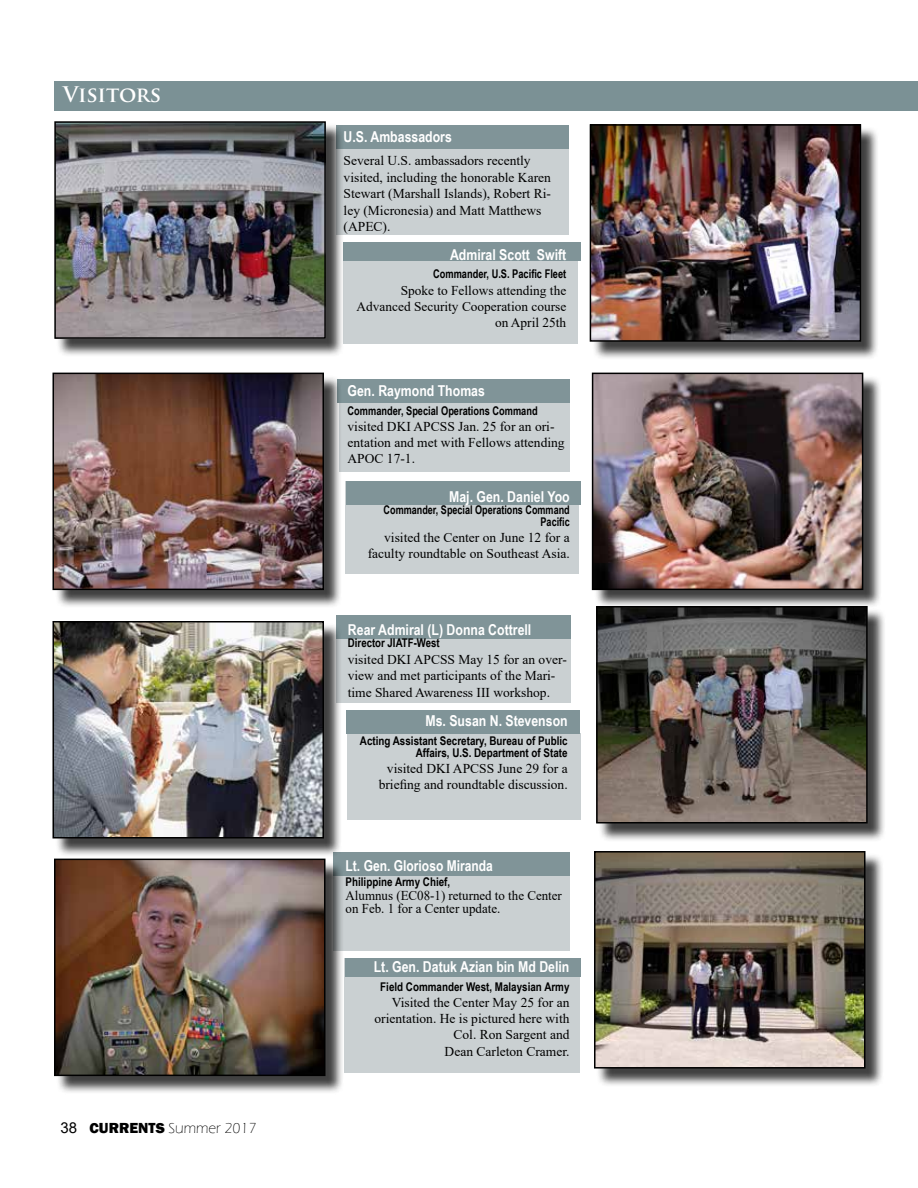
<style>
.page{position:relative;width:918px;height:1188px;background:#fff}
.page>*{position:absolute;margin:0;border:0;box-sizing:border-box;transform-origin:0 0}
.t1{font:700 21px "Trajan Pro";letter-spacing:-.015em;color:#fff}
.t2{font:700 15px "Arial Narrow";color:#fff}
.t3{font:300 15px "Eras ITC";color:#000}
.t4{font:13.5px/16.2px "Times New Roman";color:#000;text-align:right}
.t5{font:13.5px/13.5px "Times New Roman";color:#000;scale:.96 1}
.t6{font:700 12px/12px "Arial Narrow";color:#000;text-align:right}
.t7{font:700 12px "Arial Narrow";color:#000;scale:.94 1}
.t8{font:700 12px/12px "Arial Narrow";color:#000;text-align:right;scale:.92 1}
.s1{font-family:"Arial";font-weight:400}
.s2{font-family:"Franklin Gothic";font-weight:800}
</style>
<div class="page">
<div style="left:54px;top:81px;width:864px;height:29px;background:#7b9195"></div>
<div style="left:346px;top:481px;width:233px;height:93px;background:#cad0d2"></div>
<div style="left:346px;top:481px;width:234px;height:24px;background:#809498"></div>
<div style="left:336px;top:125px;width:232px;height:110px;background:#cad0d2"></div>
<div style="left:336px;top:125px;width:232px;height:24px;background:#809498"></div>
<div style="left:348px;top:734px;width:233px;height:86px;background:#cad0d2"></div>
<div style="left:346px;top:710px;width:234px;height:24px;background:#809498"></div>
<div style="left:345px;top:958px;width:235px;height:114px;background:#cad0d2"></div>
<div style="left:345px;top:958px;width:236px;height:18px;background:#809498"></div>
<div style="left:333px;top:854px;width:237px;height:97px;background:#cad0d2"></div>
<div style="left:333px;top:852px;width:237px;height:24px;background:#809498"></div>
<div style="left:339px;top:380px;width:231px;height:92px;background:#cad0d2"></div>
<div style="left:337px;top:379px;width:233px;height:24px;background:#809498"></div>
<div style="left:343px;top:243px;width:235px;height:101px;background:#cad0d2"></div>
<div style="left:343px;top:243px;width:237px;height:18px;background:#809498"></div>
<div style="left:337px;top:624px;width:234px;height:79px;background:#cad0d2"></div>
<div style="left:336px;top:615px;width:234px;height:23px;background:#809498"></div>
<div style="left:57px;top:124px;width:287px;height:233px;background:#000;opacity:.75"></div>
<img style="left:57px;top:124px;width:266px;height:212px">
<div style="left:54px;top:121px;width:272px;height:218px;border:2px solid #000"></div>
<div style="left:55px;top:375px;width:288px;height:234px;background:#000;opacity:.75"></div>
<img style="left:55px;top:376px;width:266px;height:211px">
<div style="left:52px;top:373px;width:272px;height:217px;border:2px solid #000"></div>
<div style="left:594px;top:375px;width:288px;height:234px;background:#000;opacity:.75"></div>
<img style="left:595px;top:376px;width:265px;height:211px">
<div style="left:592px;top:373px;width:271px;height:217px;border:2px solid #000"></div>
<div style="left:55px;top:623px;width:288px;height:234px;background:#000;opacity:.75"></div>
<img style="left:55px;top:624px;width:266px;height:211px">
<div style="left:52px;top:621px;width:272px;height:217px;border:2px solid #000"></div>
<div style="left:56px;top:861px;width:288px;height:234px;background:#000;opacity:.75"></div>
<img style="left:57px;top:862px;width:266px;height:211px">
<div style="left:54px;top:859px;width:272px;height:217px;border:2px solid #000"></div>
<div style="left:598px;top:608px;width:288px;height:234px;background:#000;opacity:.75"></div>
<img style="left:599px;top:609px;width:266px;height:212px">
<div style="left:596px;top:606px;width:272px;height:218px;border:2px solid #000"></div>
<div style="left:592px;top:126px;width:288px;height:234px;background:#000;opacity:.75"></div>
<img style="left:593px;top:127px;width:265px;height:212px">
<div style="left:590px;top:124px;width:271px;height:218px;border:2px solid #000"></div>
<div style="left:596px;top:853px;width:288px;height:234px;background:#000;opacity:.75"></div>
<img style="left:597px;top:854px;width:266px;height:212px">
<div style="left:594px;top:851px;width:272px;height:218px;border:2px solid #000"></div>
<h1 class="t1" style="left:63px;top:82px;width:99px">Visitors</h1>
<p class="t3" style="left:61px;top:1119px;width:198px"><span class="s1">38</span> <span class="s2">CURRENTS</span> Summer 2017</p>
<p class="t2" style="left:344px;top:125px;width:110px">U.S. Ambassadors</p>
<p class="t4" style="left:344px;top:152px;width:209px;text-align:left">Several U.S. ambassadors recently visited, including the honorable Karen<br>Stewart (Marshall Islands), Robert Ri&shy;ley (Micronesia) and Matt Matthews (APEC).</p>
<p class="t2" style="left:450px;top:243px;width:118px">Admiral Scott Swift</p>
<p class="t7" style="left:433px;top:265px;width:143px">Commander, U.S. Pacific Fleet</p>
<p class="t4" style="left:357px;top:282px;width:211px">Spoke to Fellows attending the<br>Advanced Security Cooperation course on April 25th</p>
<p class="t2" style="left:348px;top:379px;width:139px">Gen. Raymond Thomas</p>
<p class="t7" style="left:348px;top:401px;width:204px">Commander, Special Operations Command</p>
<p class="t4" style="left:348px;top:418px;width:219px;text-align:left">visited DKI APCSS Jan. 25 for an ori&shy;entation and met with Fellows attending<br>APOC 17-1.</p>
<p class="t2" style="left:449px;top:485px;width:122px">Maj. Gen. Daniel Yoo</p>
<p class="t8" style="left:384px;top:503px;width:204px">Commander, Special Operations Command<br>Pacific</p>
<p class="t4" style="left:368px;top:529px;width:204px">visited the Center on June 12 for a faculty roundtable on Southeast Asia.</p>
<p class="t2" style="left:348px;top:618px;width:185px">Rear Admiral (L) Donna Cottrell</p>
<p class="t6" style="left:348px;top:636px;width:93px">Director JIATF-West</p>
<p class="t4" style="left:348px;top:651px;width:221px;text-align:left">visited DKI APCSS May 15 for an over&shy;view and met participants of the Mari&shy;time Shared Awareness III workshop.</p>
<p class="t2" style="left:426px;top:710px;width:144px">Ms. Susan N. Stevenson</p>
<p class="t6" style="left:360px;top:734px;width:209px">Acting Assistant Secretary, Bureau of Public<br>Affairs, U.S. Department of State</p>
<p class="t4" style="left:379px;top:760px;width:190px">visited DKI APCSS June 29 for a briefing and roundtable discussion.</p>
<p class="t2" style="left:346px;top:854px;width:149px">Lt. Gen. Glorioso Miranda</p>
<p class="t6" style="left:346px;top:875px;width:106px">Philippine Army Chief,</p>
<p class="t5" style="left:346px;top:888px;width:227px">Alumnus (EC08-1) returned to the Center on Feb. 1 for a Center update.</p>
<p class="t2" style="left:374px;top:955px;width:197px">Lt. Gen. Datuk Azian bin Md Delin</p>
<p class="t6" style="left:380px;top:980px;width:191px">Field Commander West, Malaysian Army</p>
<p class="t4" style="left:375px;top:994px;width:196px">Visited the Center May 25 for an orientation. He is pictured here with<br>Col. Ron Sargent and<br>Dean Carleton Cramer.</p>
</div>
